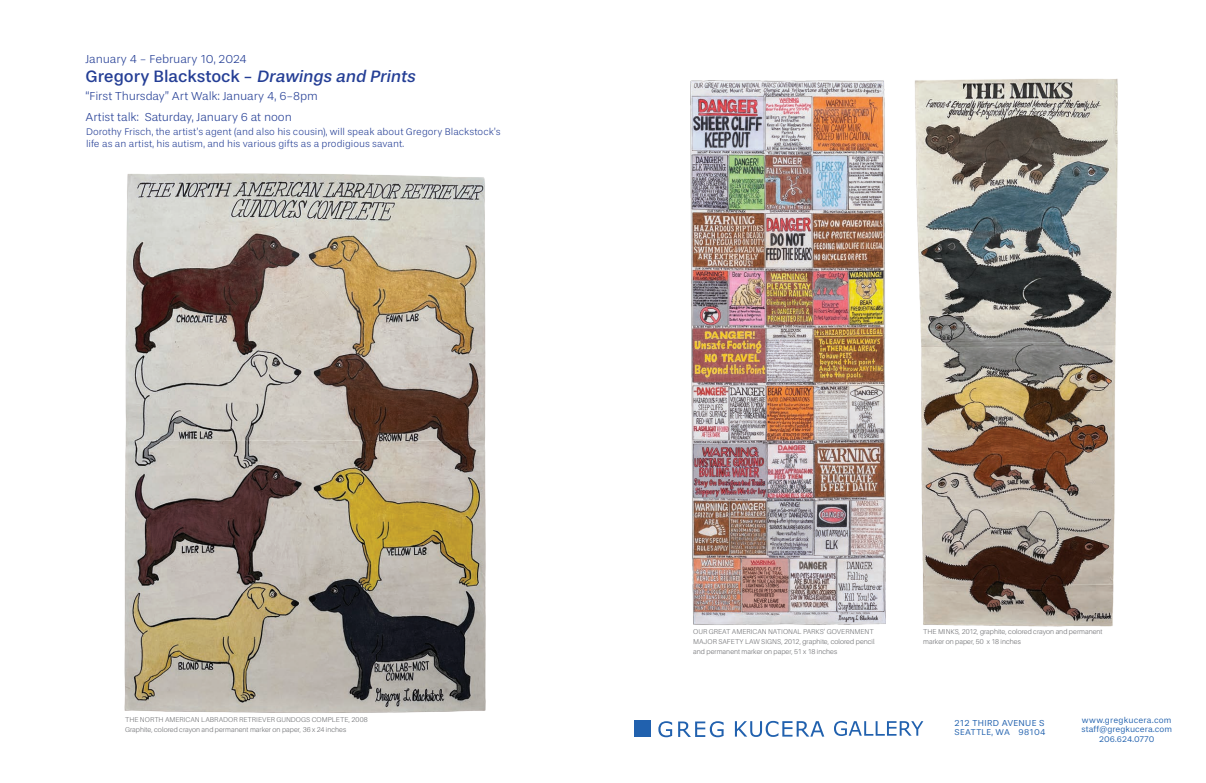
<style>
.page{position:relative;width:1206px;height:783px;background:#fff}
.page>*{position:absolute;margin:0;border:0;box-sizing:border-box;transform-origin:0 0}
.t1{font:17px "Stevie Sans";letter-spacing:-.005em;color:#243e95}
.t2{font:300 12px/21.2px "Stevie Sans";letter-spacing:-.005em;color:#243e95}
.t3{font:300 10px/12px "Stevie Sans";color:#243e95}
.t4{font:9px "Stevie Sans";letter-spacing:.04em;color:#2161ae}
.t5{font:8.8px "Stevie Sans";letter-spacing:.04em;color:#2161ae}
.t6{font:8.5px/9.6px "Stevie Sans";letter-spacing:.015em;color:#2161ae;text-align:center}
.t7{font:300 7px/10px "Aileron";letter-spacing:.01em;color:#6c6d70}
.s1{font-style:italic}
</style>
<div class="page">
<img style="left:124px;top:173px;width:362px;height:540px">
<img style="left:690px;top:80px;width:195px;height:545px">
<img style="left:914px;top:78px;width:204px;height:549px">
<svg style="left:735px;top:721px;width:89px;height:16px"></svg>
<svg style="left:834px;top:721px;width:89px;height:15px"></svg>
<svg style="left:658px;top:721px;width:14px;height:16px"></svg>
<svg style="left:678px;top:721px;width:46px;height:16px"></svg>
<div style="left:634px;top:721px;width:16px;height:16px;background:#2161ae"></div>
<p class="t2" style="left:85px;top:48px;width:163px">January 4 - February 10, 2024</p>
<p class="t2" style="left:85px;top:85px;width:234px">“First Thursday” Art Walk: January 4, 6-8pm<br>Artist talk: Saturday, January 6 at noon</p>
<p class="t3" style="left:86px;top:126px;width:416px">Dorothy Frisch, the artist’s agent (and also his cousin), will speak about Gregory Blackstock’s life as an artist, his autism, and his various gifts as a prodigious savant.</p>
<p class="t1" style="left:85px;top:66px;width:335px">Gregory Blackstock - <span class="s1">Drawings and Prints</span></p>
<p class="t7" style="left:693px;top:627px;width:183px">OUR GREAT AMERICAN NATIONAL PARKS’ GOVERNMENT<br>MAJOR SAFETY LAW SIGNS, 2012, graphite, colored pencil and permanent marker on paper, 51 x 18 inches</p>
<p class="t7" style="left:923px;top:627px;width:181px">THE MINKS, 2012, graphite, colored crayon and permanent marker on paper, 50 x 18 inches</p>
<p class="t7" style="left:125px;top:714px;width:244px">THE NORTH AMERICAN LABRADOR RETRIEVER GUNDOGS COMPLETE, 2008<br>Graphite, colored crayon and permanent marker on paper, 36 x 24 inches</p>
<p class="t4" style="left:954px;top:718px;width:92px">212 THIRD AVENUE S</p>
<p class="t5" style="left:954px;top:727px;width:93px">SEATTLE, WA 98104</p>
<p class="t6" style="left:1081px;top:715px;width:92px">www.gregkucera.com staff@gregkucera.com<br>206.624.0770</p>
</div>
